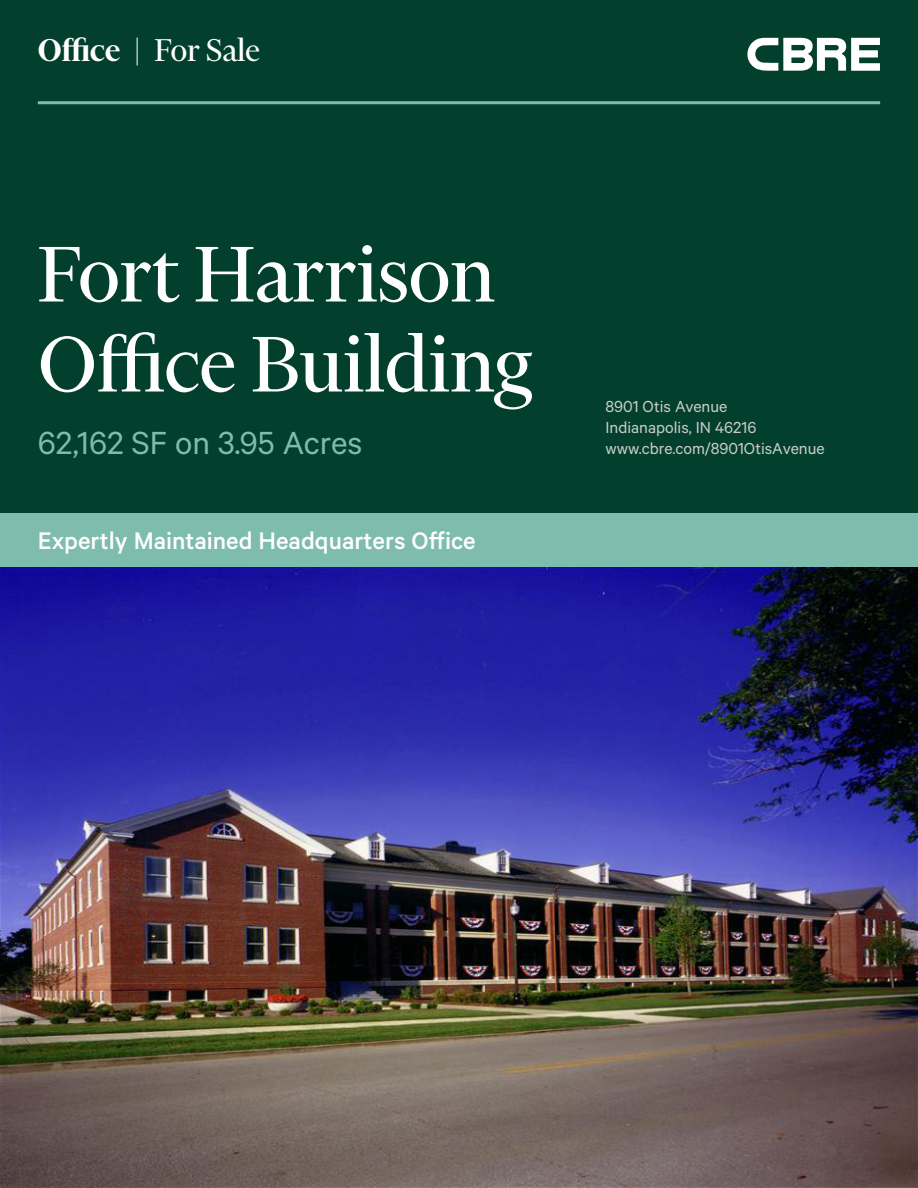
<style>
.page{position:relative;width:918px;height:1188px;background:#023f2c}
.page>*{position:absolute;margin:0;border:0;box-sizing:border-box;transform-origin:0 0}
.Heading_Large{font:90px/90px "Financier Display";color:#fff}
.Subheading_Large{font:36px "Calibre";color:#7ebcad}
.t1{font:36px "Financier Display";color:#fff}
.t2{font:500 27px "Calibre";color:#fff}
.t3{font:18px "Calibre";color:#cbccca}
.s1{font-weight:600}
</style>
<div class="page">
<img style="left:0;top:567px;width:918px;height:621px">
<svg style="left:747px;top:38px;width:133px;height:33px"></svg>
<hr style="left:38px;top:101px;width:842px;height:3px;background:#7ebcad">
<div style="left:0;top:513px;width:918px;height:54px;background:#7ebcad"></div>
<p class="t1" style="left:38px;top:32px;width:224px"><span class="s1">Office</span> | For Sale</p>
<p class="Heading_Large" style="left:38px;top:229px;width:496px">Fort Harrison<br>Office Building</p>
<p class="Subheading_Large" style="left:38px;top:422px;width:326px">62,162 SF on 3.95 Acres</p>
<p class="t2" style="left:38px;top:525px;width:439px">Expertly Maintained Headquarters Office</p>
<p class="t3" style="left:606px;top:396px;width:123px">8901 Otis Avenue</p>
<p class="t3" style="left:606px;top:417px;width:152px">Indianapolis, IN 46216</p>
<p class="t3" style="left:606px;top:438px;width:221px">www.cbre.com/8901OtisAvenue</p>
</div>
